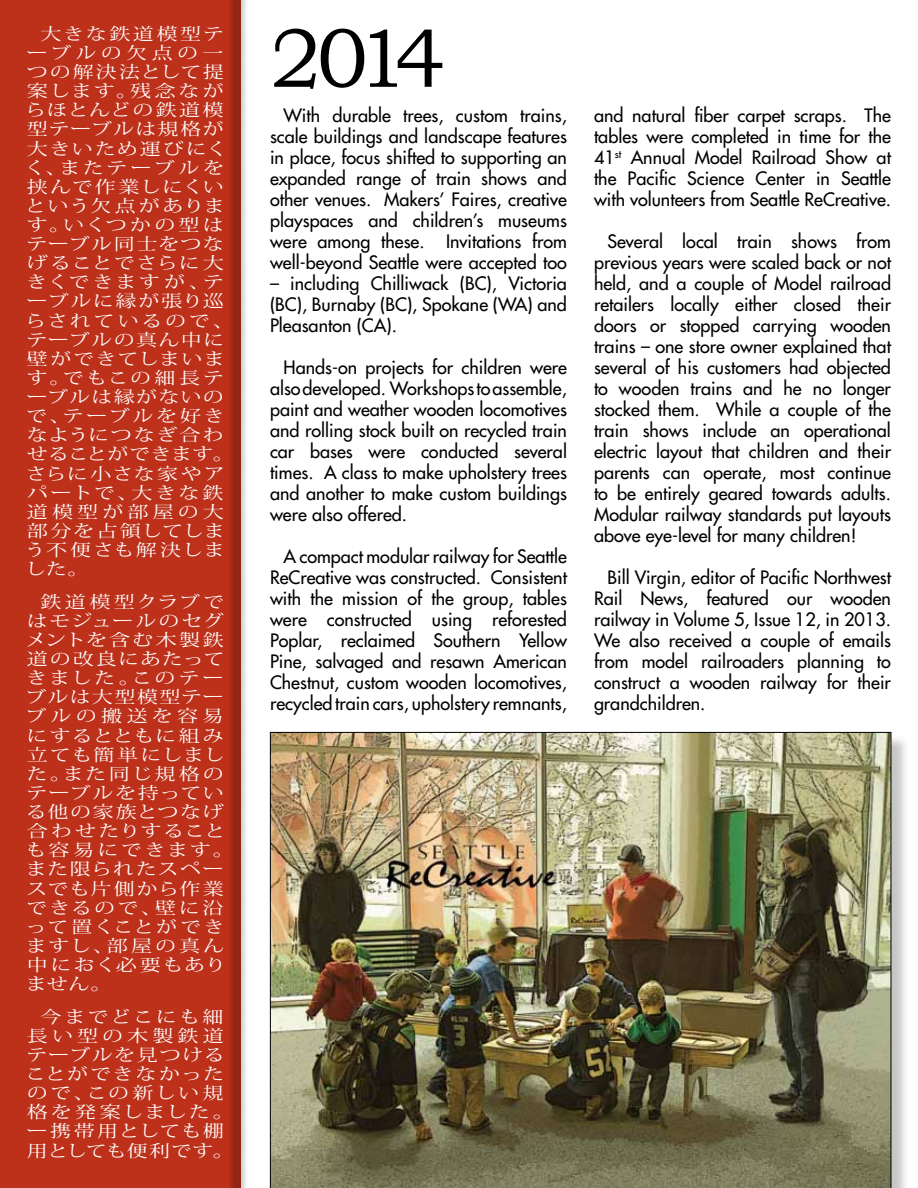
<style>
.page{position:relative;width:918px;height:1188px;background:#fff}
.page>*{position:absolute;margin:0;border:0;box-sizing:border-box;transform-origin:0 0}
.t1{font:84px "Bookman Old Style";color:#000}
.t2{font:18px/21px "Fujiyama 2";color:#000;text-align:justify}
.t3{font:16.8px/19px "Koz Min Pro";letter-spacing:.075em;color:#fff;scale:1.25 1}
</style>
<div class="page">
<div style="left:0;top:0;width:248px;height:1188px;background:#000;opacity:.17"></div>
<div style="left:0;top:0;width:242px;height:1188px;background:#bd301a"></div>
<div style="left:272px;top:734px;width:638px;height:454px;background:#000;opacity:.23"></div>
<img style="left:270px;top:732px;width:621px;height:456px">
<p class="t3" style="left:25px;top:24px;width:169px;text-indent:16px">大きな鉄道模型テーブルの欠点の一つの解決法として提案します。残念ながらほとんどの鉄道模型テーブルは規格が大きいため運びにくく、またテーブルを挟んで作業しにくいという欠点があります。いくつかの型はテーブル同士をつなげることでさらに大きくできますが、テーブルに縁が張り巡らされているので、テーブルの真ん中に壁ができてしまいます。でもこの細長テーブルは縁がないので、テーブルを好きなようにつなぎ合わせることができます。さらに小さな家やアパートで、大きな鉄道模型が部屋の大部分を占領してしまう不便さも解決しました。</p>
<p class="t3" style="left:25px;top:592px;width:169px;text-indent:15px">鉄道模型クラブではモジュールのセグメントを含む木製鉄道の改良にあたってきました。このテーブルは大型模型テーブルの搬送を容易にするとともに組み立ても簡単にしました。また同じ規格のテーブルを持っている他の家族とつなげ合わせたりすることも容易にできます。また限られたスペースでも片側から作業できるので、壁に沿って置くことができますし、部屋の真ん中におく必要もありません。</p>
<p class="t3" style="left:26px;top:1007px;width:168px;text-align:center">今までどこにも細<br>長い型の木製鉄道テーブルを見つけることができなかったので、この新しい規格を発案しました。ー携帯用としても棚用としても便利です。</p>
<h1 class="t1" style="left:270px;top:3px;width:178px">2014</h1>
<p class="t2" style="left:270px;top:105px;width:299px;text-indent:14px">With durable trees, custom trains, scale buildings and landscape features in place, focus shifted to supporting an expanded range of train shows and other venues. Makers’ Faires, creative playspaces and children’s museums were among these. Invitations from well-beyond Seattle were accepted too</p>
<p class="t2" style="left:270px;top:273px;width:298px">– including Chilliwack (BC), Victoria (BC), Burnaby (BC), Spokane (WA) and Pleasanton (CA).</p>
<p class="t2" style="left:270px;top:357px;width:299px;text-indent:14px">Hands-on projects for children were also developed. Workshops to assemble, paint and weather wooden locomotives and rolling stock built on recycled train car bases were conducted several times. A class to make upholstery trees and another to make custom buildings were also offered.</p>
<p class="t2" style="left:270px;top:546px;width:298px;text-indent:14px">A compact modular railway for Seattle ReCreative was constructed. Consistent with the mission of the group, tables were constructed using reforested Poplar, reclaimed Southern Yellow Pine, salvaged and resawn American Chestnut, custom wooden locomotives, recycled train cars, upholstery remnants,</p>
<p class="t2" style="left:594px;top:105px;width:299px">and natural fiber carpet scraps. The tables were completed in time for the 41<sup>st</sup> Annual Model Railroad Show at the Pacific Science Center in Seattle with volunteers from Seattle ReCreative.</p>
<p class="t2" style="left:594px;top:231px;width:299px;text-indent:14px">Several local train shows from previous years were scaled back or not held, and a couple of Model railroad retailers locally either closed their doors or stopped carrying wooden trains – one store owner explained that several of his customers had objected to wooden trains and he no longer stocked them. While a couple of the train shows include an operational electric layout that children and their parents can operate, most continue to be entirely geared towards adults.<br>Modular railway standards put layouts above eye-level for many children!</p>
<p class="t2" style="left:594px;top:567px;width:299px;text-indent:14px">Bill Virgin, editor of Pacific Northwest Rail News, featured our wooden railway in Volume 5, Issue 12, in 2013.<br>We also received a couple of emails from model railroaders planning to construct a wooden railway for their grandchildren.</p>
</div>
